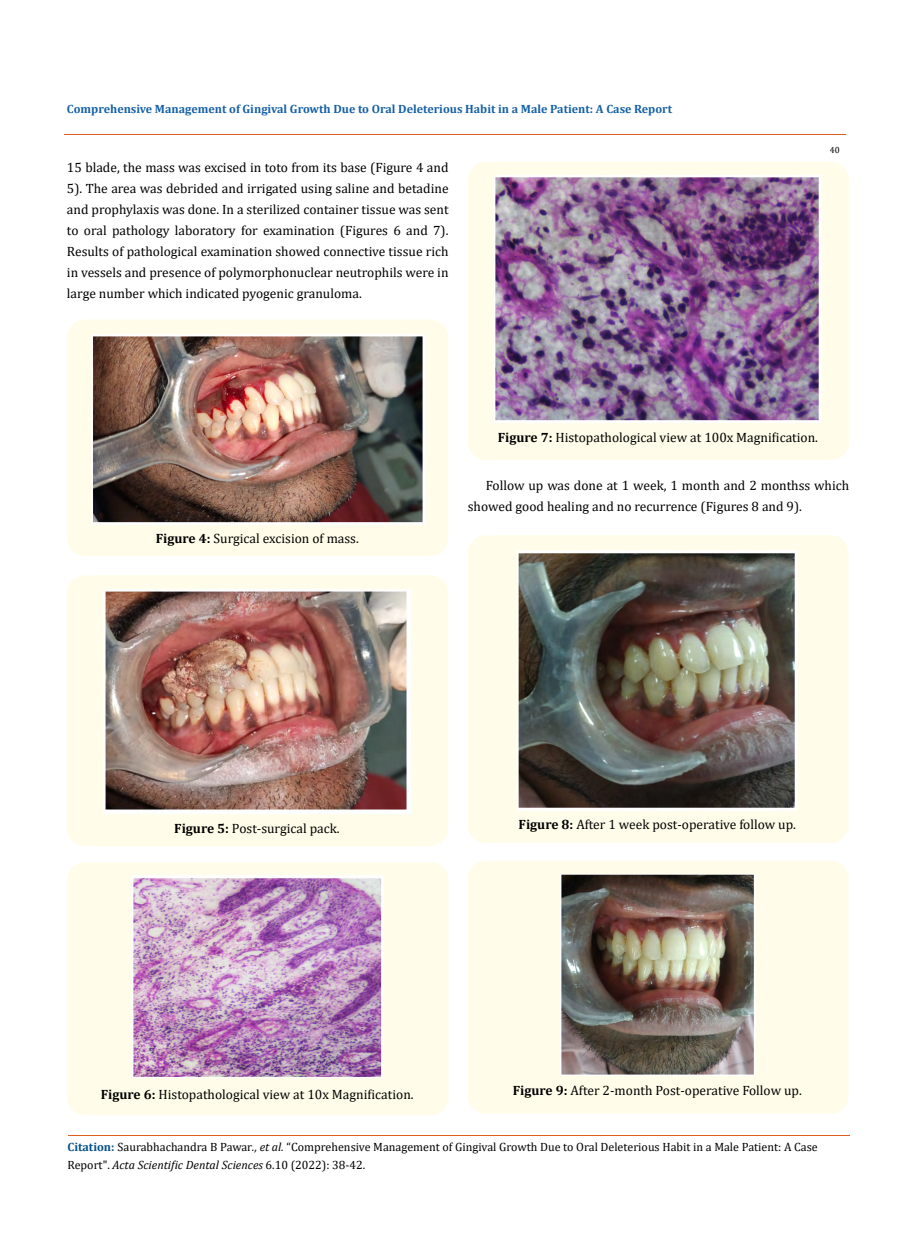
<style>
.page{position:relative;width:917px;height:1242px;background:#fff}
.page>*{position:absolute;margin:0;border:0;box-sizing:border-box;transform-origin:0 0}
.t1{font:13.5px/21px "Cambria";color:#000;text-align:justify}
.t2{font:12px/18px "Cambria";color:#000}
.t3{font:700 12px "Cambria";color:#1560a6}
.t4{font:9px "Cambria";color:#000}
.s1{font-weight:700}
.s2{font-weight:700;color:#035089}
.s3{font-style:italic}
</style>
<div class="page">
<div style="left:67px;top:320px;width:381px;height:236px;background:#fffde9;border-radius:18px"></div>
<img style="left:91px;top:334px;width:333px;height:190px">
<div style="left:67px;top:575px;width:381px;height:271px;background:#fffde9;border-radius:18px"></div>
<img style="left:103px;top:589px;width:308px;height:225px">
<div style="left:67px;top:862px;width:381px;height:253px;background:#fffde9;border-radius:18px"></div>
<img style="left:132px;top:876px;width:251px;height:201px">
<div style="left:468px;top:162px;width:381px;height:298px;background:#fffde9;border-radius:18px"></div>
<img style="left:494px;top:176px;width:327px;height:246px">
<div style="left:468px;top:535px;width:380px;height:308px;background:#fffde9;border-radius:18px"></div>
<img style="left:517px;top:550px;width:280px;height:261px">
<div style="left:468px;top:861px;width:380px;height:253px;background:#fffde9;border-radius:18px"></div>
<img style="left:560px;top:874px;width:195px;height:202px">
<hr style="left:64px;top:135px;width:781px;height:1px;background:#e05d1a">
<hr style="left:68px;top:1136px;width:781px;height:1px;background:#e05d1a">
<p class="t3" style="left:67px;top:100px;width:606px">Comprehensive Management of Gingival Growth Due to Oral Deleterious Habit in a Male Patient: A Case Report</p>
<p class="t1" style="left:67px;top:157px;width:383px">15 blade, the mass was excised in toto from its base (Figure 4 and 5). The area was debrided and irrigated using saline and betadine and prophylaxis was done. In a sterilized container tissue was sent to oral pathology laboratory for examination (Figures 6 and 7).<br>Results of pathological examination showed connective tissue rich in vessels and presence of polymorphonuclear neutrophils were in large number which indicated pyogenic granuloma.</p>
<p class="t4" style="left:829px;top:145px;width:11px">40</p>
<p class="t1" style="left:156px;top:527px;width:204px"><span class="s1">Figure 4:</span> Surgical excision of mass.</p>
<p class="t1" style="left:497px;top:427px;width:322px"><span class="s1">Figure 7:</span> Histopathological view at 100x Magnification.</p>
<p class="t1" style="left:468px;top:475px;width:383px;text-indent:18px">Follow up was done at 1 week, 1 month and 2 monthss which showed good healing and no recurrence (Figures 8 and 9).</p>
<p class="t1" style="left:174px;top:818px;width:167px"><span class="s1">Figure 5:</span> Post-surgical pack.</p>
<p class="t1" style="left:101px;top:1084px;width:314px"><span class="s1">Figure 6:</span> Histopathological view at 10x Magnification.</p>
<p class="t1" style="left:518px;top:814px;width:279px"><span class="s1">Figure 8:</span> After 1 week post-operative follow up.</p>
<p class="t1" style="left:513px;top:1080px;width:290px"><span class="s1">Figure 9:</span> After 2-month Post-operative Follow up.</p>
<p class="t2" style="left:68px;top:1138px;width:751px"><span class="s2">Citation:</span> Saurabhachandra B Pawar<span class="s3">., et al.</span> “Comprehensive Management of Gingival Growth Due to Oral Deleterious Habit in a Male Patient: A Case<br>Report". <span class="s3">Acta Scientific Dental Sciences</span> 6.10 (2022): 38-42.</p>
</div>
